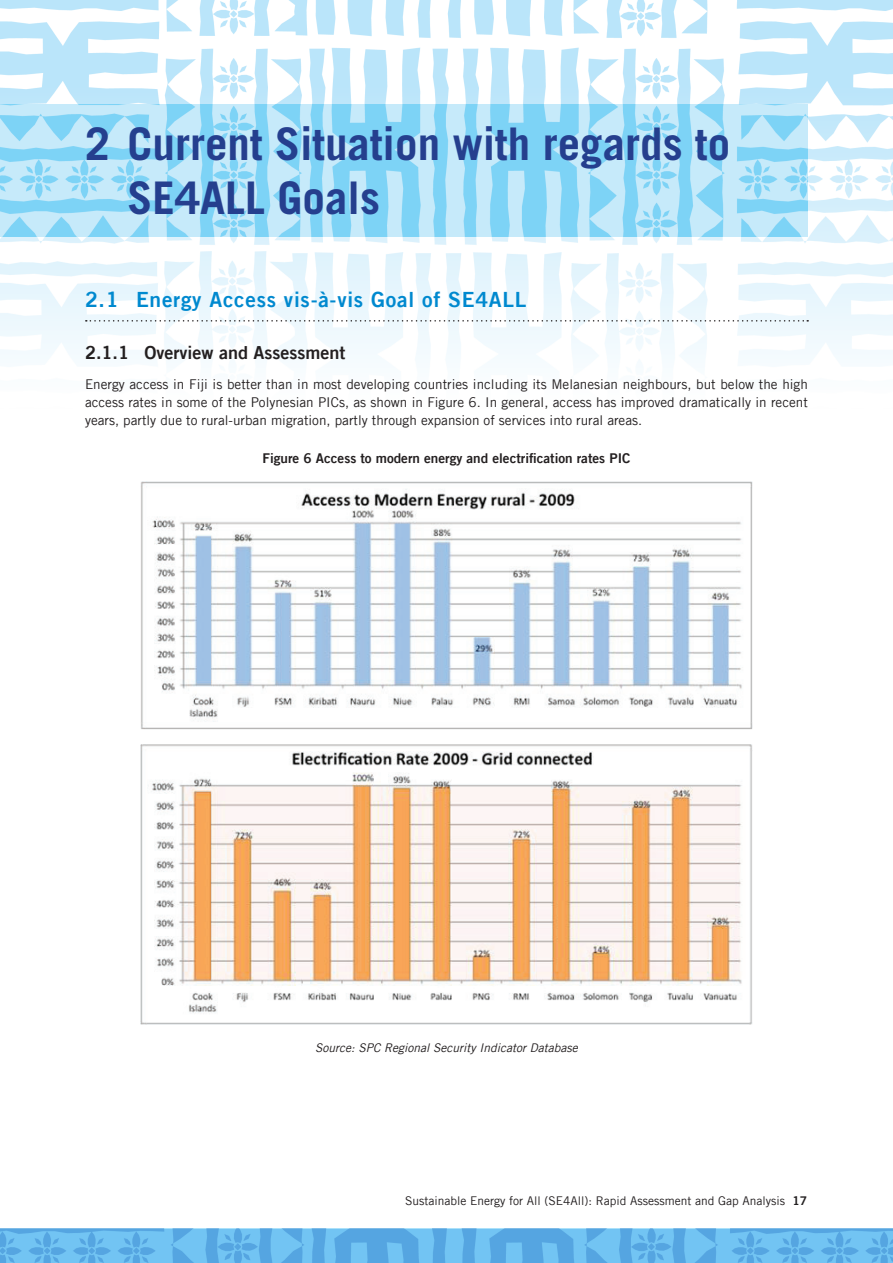
<style>
.page{position:relative;width:893px;height:1263px;background:#fff}
.page>*{position:absolute;margin:0;border:0;box-sizing:border-box;transform-origin:0 0}
.t1{font:700 45px/54px "Trade Gothic LT Std";color:#253f8e}
.t2{font:21px "Trade Gothic LT Bold Two";letter-spacing:.035em;color:#0089cf}
.t3{font:18px "Trade Gothic LT Bold Two";color:#231f20}
.t4{font:13.5px/18px "Trade Gothic LT";color:#231f20;text-align:justify}
.t5{font:13.5px "Trade Gothic LT Bold Two";color:#231f20}
.t6{font:12px "Trade Gothic LT";color:#231f20}
.t7{font:italic 12px "Trade Gothic LT";color:#231f20}
.s1{font-family:"Trade Gothic LT Bold Two"}
</style>
<div class="page">
<img style="left:0;top:1229px;width:893px;height:34px">
<img style="left:0;top:0;width:893px;height:359px">
<img style="left:0;top:104px;width:808px;height:132px">
<svg style="left:86px;top:320px;width:722px;height:2px"></svg>
<img style="left:140px;top:481px;width:612px;height:249px">
<img style="left:140px;top:745px;width:613px;height:280px">
<h1 class="t1" style="left:128px;top:116px;width:604px;text-indent:-43px">2 Current Situation with regards to<br>SE4ALL Goals</h1>
<h2 class="t2" style="left:85px;top:287px;width:443px">2.1 Energy Access vis-à-vis Goal of SE4ALL</h2>
<h3 class="t3" style="left:85px;top:341px;width:262px">2.1.1 Overview and Assessment</h3>
<p class="t4" style="left:85px;top:375px;width:724px">Energy access in Fiji is better than in most developing countries including its Melanesian neighbours, but below the high access rates in some of the Polynesian PICs, as shown in Figure 6. In general, access has improved dramatically in recent years, partly due to rural-urban migration, partly through expansion of services into rural areas.</p>
<p class="t5" style="left:263px;top:450px;width:369px">Figure 6 Access to modern energy and electrification rates PIC</p>
<p class="t7" style="left:315px;top:1041px;width:264px">Source: SPC Regional Security Indicator Database</p>
<p class="t6" style="left:405px;top:1193px;width:403px">Sustainable Energy for All (SE4All): Rapid Assessment and Gap Analysis <span class="s1">17</span></p>
</div>
